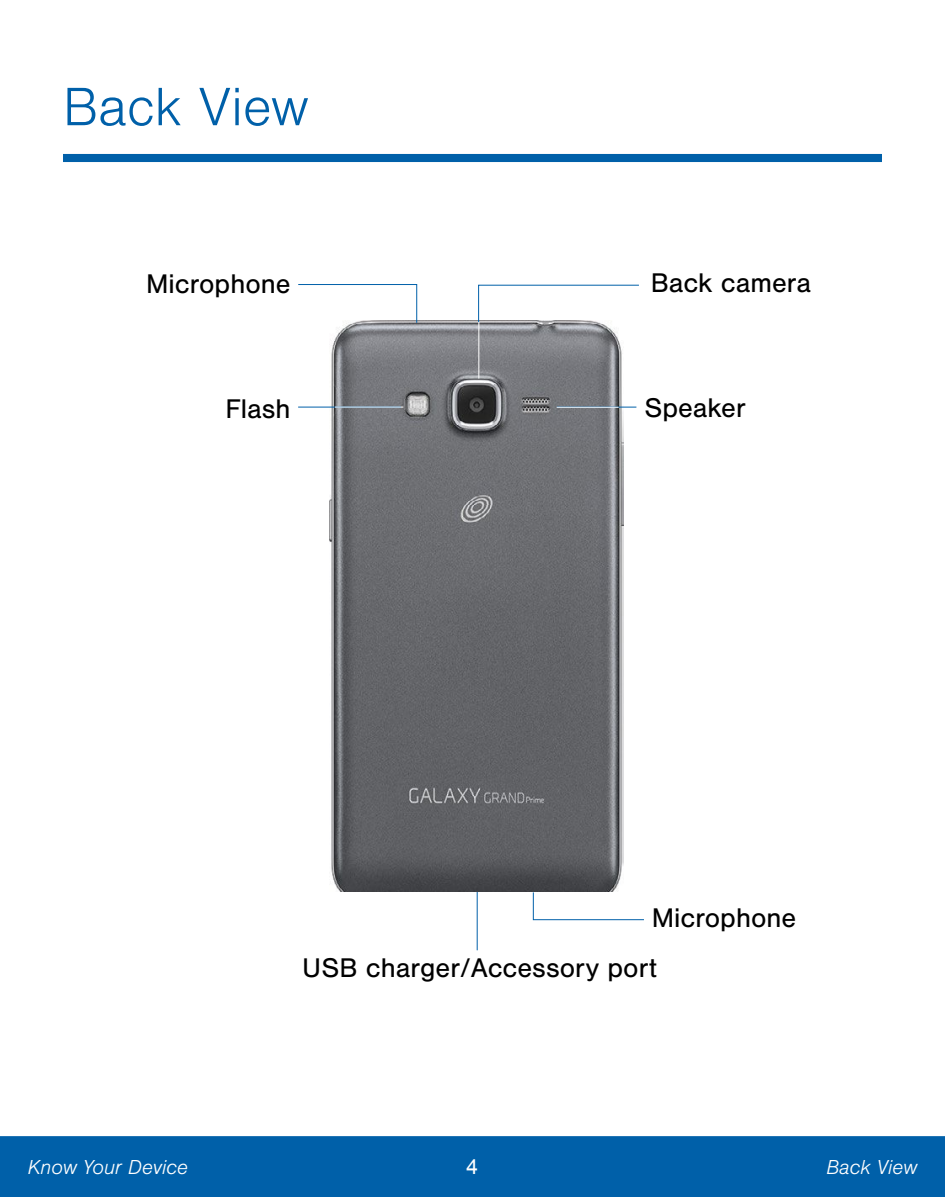
<style>
.page{position:relative;width:945px;height:1197px;background:#fff}
.page>*{position:absolute;margin:0;border:0;box-sizing:border-box;transform-origin:0 0}
.t1{font:300 56px "Nimbus San";color:#0060a9}
.t2{font:28px/49.7px "Nimbus San";color:#000}
.t3{font:italic 300 21px "Nimbus San";color:#fff}
.t4{font:21px "Arial";color:#fff}
</style>
<div class="page">
<div style="left:63px;top:154px;width:819px;height:8px;background:#0060a9"></div>
<div style="left:0;top:1136px;width:945px;height:61px;background:#0060a9"></div>
<hr style="left:477px;top:892px;width:1px;height:58px;background:#0060a9">
<img style="left:330px;top:320px;width:294px;height:572px">
<svg style="left:298px;top:284px;width:120px;height:40px"></svg>
<hr style="left:557px;top:407px;width:79px;height:1px;background:#0060a9">
<hr style="left:298px;top:406px;width:103px;height:2px;background:#0060a9">
<svg style="left:478px;top:284px;width:161px;height:39px"></svg>
<hr style="left:557px;top:407px;width:62px;height:1px;background:#fff">
<hr style="left:335px;top:406px;width:68px;height:2px;background:#fff">
<hr style="left:478px;top:322px;width:1px;height:57px;background:#fff">
<svg style="left:532px;top:892px;width:112px;height:29px"></svg>
<h3 class="t1" style="left:63px;top:77px;width:247px">Back View</h3>
<p class="t2" style="left:146px;top:259px;width:146px">Microphone</p>
<p class="t2" style="left:651px;top:258px;width:162px">Back camera</p>
<p class="t2" style="left:226px;top:384px;width:67px">Flash</p>
<p class="t2" style="left:644px;top:383px;width:103px">Speaker</p>
<p class="t2" style="left:302px;top:894px;width:496px;text-indent:349px">Microphone<br>USB charger/Accessory port</p>
<p class="t3" style="left:28px;top:1155px;width:162px">Know Your Device</p>
<p class="t4" style="left:467px;top:1153px;width:13px">4</p>
<p class="t3" style="left:826px;top:1155px;width:92px">Back View</p>
</div>
